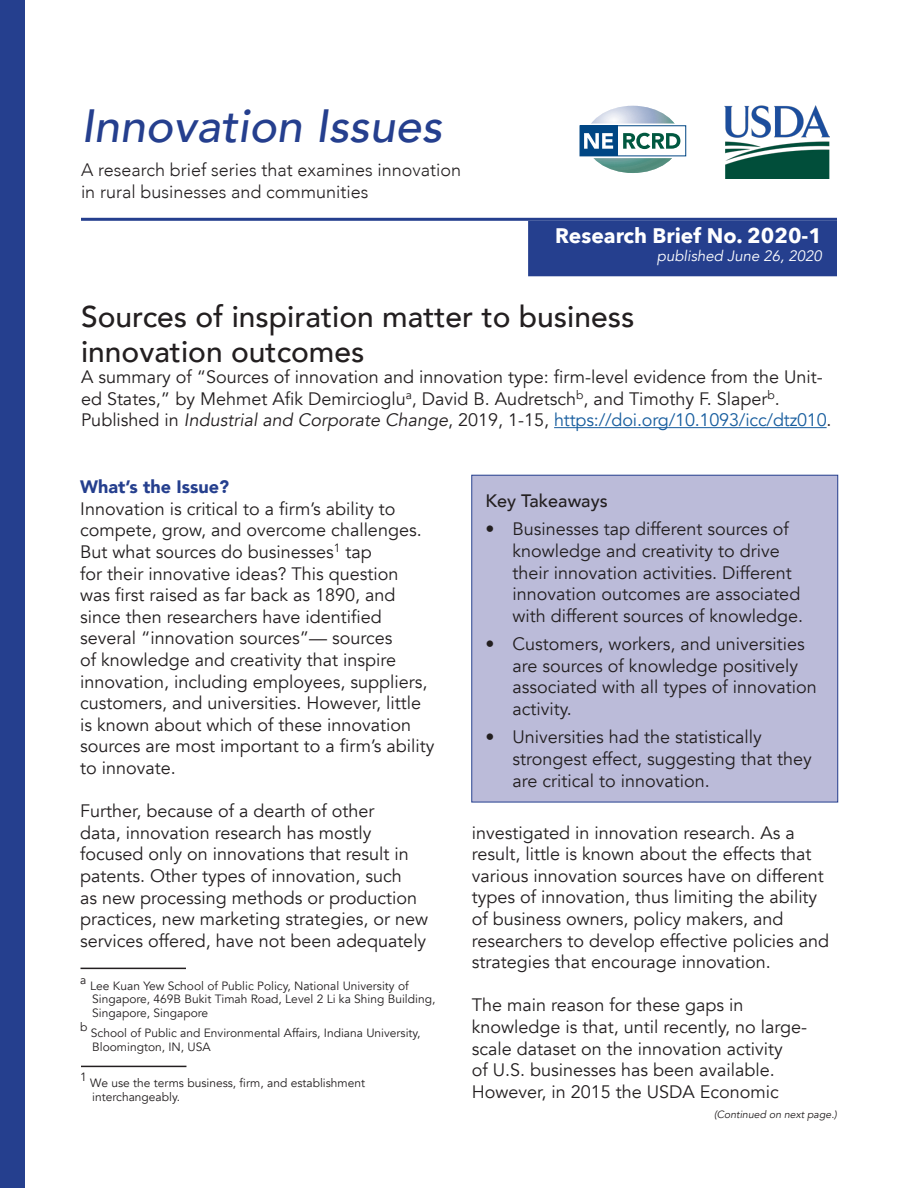
<style>
.page{position:relative;width:918px;height:1188px;background:#fff}
.page>*{position:absolute;margin:0;border:0;box-sizing:border-box;transform-origin:0 0}
.t1{font:italic 500 46.5px "Avenir";color:#253f8e}
.Brief_headline{font:500 30px/34.5px "Avenir";color:#231f20}
.t2{font:700 21px "Avenir Next";color:#fff}
.Body_Text{font:18px/21.6px "Avenir";color:#231f20}
.Text_below_headline{font:18px/21.6px "Avenir";color:#231f20}
.t3{font:300 18px "Avenir";color:#231f20}
.Body_Text-2{font:900 18px "Avenir";color:#253f8e}
.key_takeaway_headlin{font:500 18px "Avenir";color:#231f20}
.t4{font:italic 15px "Avenir";color:#fff}
.Footnote_author_affi{font:12px/13.5px "Avenir";color:#231f20}
.t5{font:italic 10.5px "Avenir";color:#231f20}
.s1{font-style:italic}
.s2{color:#175d9e}
</style>
<div class="page">
<div style="left:578px;top:124px;width:110px;height:34px;border:4px solid #fff"></div>
<div style="left:580px;top:125px;width:106px;height:31px;background:#fff"></div>
<div style="left:580px;top:126px;width:37px;height:30px;background:#004684"></div>
<svg style="left:584px;top:106px;width:96px;height:67px"></svg>
<img style="left:724px;top:106px;width:105px;height:72px">
<hr style="left:81px;top:218px;width:756px;height:3px;background:#253f8e">
<hr style="left:554px;top:427px;width:273px;height:1px;background:#175d9e">
<div style="left:0;top:0;width:25px;height:1188px;background:#253f8e"></div>
<div style="left:472px;top:475px;width:366px;height:327px;background:#bbbbd9"></div>
<div style="left:471px;top:475px;width:367px;height:327px;border:1px solid #253f8e"></div>
<hr style="left:81px;top:968px;width:105px;height:1px;background:#231f20">
<hr style="left:81px;top:1066px;width:105px;height:1px;background:#231f20">
<div style="left:529px;top:222px;width:307px;height:54px;background:#253f8e"></div>
<div style="left:528px;top:221px;width:309px;height:55px;border:2px solid #253f8e"></div>
<p class="t1" style="left:81px;top:98px;width:362px">Innovation Issues</p>
<p class="t3" style="left:81px;top:159px;width:382px">A research brief series that examines innovation</p>
<p class="t3" style="left:81px;top:181px;width:289px">in rural businesses and communities</p>
<p class="t2" style="left:555px;top:218px;width:268px">Research Brief No. 2020-1</p>
<p class="t4" style="left:657px;top:247px;width:167px">published June 26, 2020</p>
<p class="Brief_headline" style="left:81px;top:298px;width:555px">Sources of inspiration matter to business innovation outcomes</p>
<p class="Text_below_headline" style="left:81px;top:366px;width:752px">A summary of “Sources of innovation and innovation type: firm-level evidence from the Unit&shy;ed States,” by Mehmet Afik Demircioglu<sup>a</sup>, David B. Audretsch<sup>b</sup>, and Timothy F. Slaper<sup>b</sup>.<br>Published in <span class="s1">Industrial and Corporate Change</span>, 2019, 1-15, <span class="s2">https://doi.org/10.1093/icc/dtz010</span>.</p>
<p class="Body_Text-2" style="left:80px;top:472px;width:150px">What’s the Issue?</p>
<p class="Body_Text" style="left:80px;top:498px;width:356px">Innovation is critical to a firm’s ability to compete, grow, and overcome challenges.<br>But what sources do businesses<sup>1</sup> tap<br>for their innovative ideas? This question<br>was first raised as far back as 1890, and since then researchers have identified several “innovation sources”— sources<br>of knowledge and creativity that inspire innovation, including employees, suppliers, customers, and universities. However, little is known about which of these innovation sources are most important to a firm’s ability to innovate.</p>
<p class="Body_Text" style="left:80px;top:801px;width:349px">Further, because of a dearth of other<br>data, innovation research has mostly focused only on innovations that result in patents. Other types of innovation, such<br>as new processing methods or production practices, new marketing strategies, or new services offered, have not been adequately</p>
<p class="Footnote_author_affi" style="left:80px;top:973px;width:8px">a</p>
<p class="Footnote_author_affi" style="left:90px;top:979px;width:347px">Lee Kuan Yew School of Public Policy, National University of<br>Singapore, 469B Bukit Timah Road, Level 2 Li ka Shing Building,<br>Singapore, Singapore</p>
<p class="Footnote_author_affi" style="left:80px;top:1020px;width:9px">b</p>
<p class="Footnote_author_affi" style="left:91px;top:1026px;width:331px">School of Public and Environmental Affairs, Indiana University,<br>Bloomington, IN, USA</p>
<p class="Footnote_author_affi" style="left:80px;top:1071px;width:8px">1</p>
<p class="Footnote_author_affi" style="left:90px;top:1077px;width:276px">We use the terms business, firm, and establishment interchangeably.</p>
<p class="key_takeaway_headlin" style="left:486px;top:485px;width:124px">Key Takeaways</p>
<p class="Body_Text" style="left:513px;top:519px;width:292px;text-indent:-27px">• Businesses tap different sources of knowledge and creativity to drive their innovation activities. Different innovation outcomes are associated with different sources of knowledge.</p>
<p class="Body_Text" style="left:513px;top:634px;width:306px;text-indent:-27px">• Customers, workers, and universities are sources of knowledge positively associated with all types of innovation activity.</p>
<p class="Body_Text" style="left:513px;top:727px;width:301px;text-indent:-27px">• Universities had the statistically strongest effect, suggesting that they are critical to innovation.</p>
<p class="Body_Text" style="left:472px;top:822px;width:359px">investigated in innovation research. As a result, little is known about the effects that various innovation sources have on different types of innovation, thus limiting the ability of business owners, policy makers, and researchers to develop effective policies and strategies that encourage innovation.</p>
<p class="Body_Text" style="left:472px;top:995px;width:337px">The main reason for these gaps in knowledge is that, until recently, no large&shy;scale dataset on the innovation activity<br>of U.S. businesses has been available.<br>However, in 2015 the USDA Economic</p>
<p class="t5" style="left:714px;top:1108px;width:124px">(Continued on next page.)</p>
</div>
